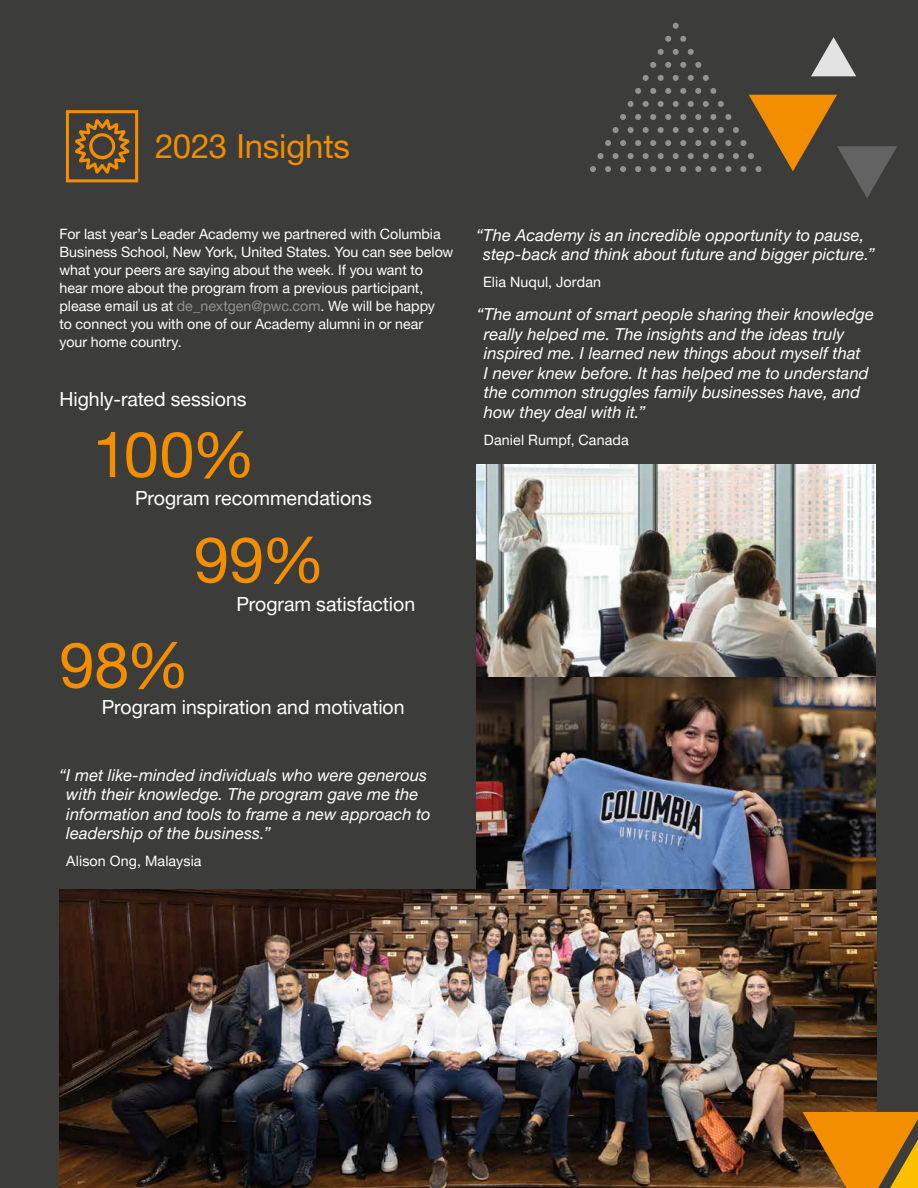
<style>
.page{position:relative;width:918px;height:1188px;background:#3c3c3b}
.page>*{position:absolute;margin:0;border:0;box-sizing:border-box;transform-origin:0 0}
.t1{font:63.6px "Helvetica Neue LT Pro";letter-spacing:-.005em;color:#f28e00}
.t2{font:33px "Helvetica Neue LT Pro";letter-spacing:-.005em;color:#f28e00}
.t3{font:19.5px "Helvetica Neue LT Pro";color:#fff}
.t4{font:italic 16.5px/19.5px "Helvetica Neue LT Pro";letter-spacing:.005em;color:#fff}
.t5{font:14.25px/18px "Helvetica Neue LT Pro";color:#fff}
.s1{color:#929292}
</style>
<div class="page">
<img style="left:476px;top:464px;width:399px;height:425px">
<img style="left:59px;top:889px;width:817px;height:299px">
<svg style="left:66px;top:110px;width:72px;height:72px"></svg>
<svg style="left:811px;top:37px;width:45px;height:39px"></svg>
<svg style="left:803px;top:1112px;width:115px;height:76px"></svg>
<svg style="left:680px;top:62px;width:6px;height:6px"></svg>
<svg style="left:665px;top:62px;width:6px;height:6px"></svg>
<svg style="left:650px;top:62px;width:6px;height:6px"></svg>
<svg style="left:695px;top:62px;width:6px;height:6px"></svg>
<svg style="left:658px;top:75px;width:6px;height:6px"></svg>
<svg style="left:643px;top:75px;width:6px;height:6px"></svg>
<svg style="left:703px;top:75px;width:6px;height:6px"></svg>
<svg style="left:673px;top:75px;width:6px;height:6px"></svg>
<svg style="left:688px;top:75px;width:6px;height:6px"></svg>
<svg style="left:673px;top:49px;width:6px;height:6px"></svg>
<svg style="left:658px;top:49px;width:6px;height:6px"></svg>
<svg style="left:688px;top:49px;width:6px;height:6px"></svg>
<svg style="left:665px;top:36px;width:6px;height:6px"></svg>
<svg style="left:680px;top:36px;width:6px;height:6px"></svg>
<svg style="left:673px;top:23px;width:6px;height:6px"></svg>
<svg style="left:590px;top:88px;width:307px;height:110px"></svg>
<h2 class="t2" style="left:155px;top:126px;width:196px">2023 Insights</h2>
<p class="t5" style="left:60px;top:225px;width:395px">For last year’s Leader Academy we partnered with Columbia Business School, New York, United States. You can see below what your peers are saying about the week. If you want to hear more about the program from a previous participant, please email us at <span class="s1">de_nextgen@pwc.com</span>. We will be happy<br>to connect you with one of our Academy alumni in or near your home country.</p>
<p class="t3" style="left:60px;top:387px;width:189px">Highly-rated sessions</p>
<h1 class="t1" style="left:93px;top:415px;width:164px">100%</h1>
<p class="t3" style="left:135px;top:486px;width:238px">Program recommendations</p>
<h1 class="t1" style="left:194px;top:521px;width:133px">99%</h1>
<h1 class="t1" style="left:59px;top:626px;width:132px">98%</h1>
<p class="t3" style="left:236px;top:592px;width:180px">Program satisfaction</p>
<p class="t3" style="left:102px;top:696px;width:304px">Program inspiration and motivation</p>
<p class="t4" style="left:66px;top:765px;width:366px;text-indent:-7px">“I met like-minded individuals who were generous with their knowledge. The program gave me the information and tools to frame a new approach to leadership of the business.”</p>
<p class="t5" style="left:66px;top:852px;width:137px">Alison Ong, Malaysia</p>
<p class="t4" style="left:483px;top:225px;width:393px;text-indent:-7px">“The Academy is an incredible opportunity to pause, step-back and think about future and bigger picture.”</p>
<p class="t5" style="left:483px;top:273px;width:119px">Elia Nuqul, Jordan</p>
<p class="t4" style="left:484px;top:304px;width:392px;text-indent:-7px">“The amount of smart people sharing their knowledge really helped me. The insights and the ideas truly inspired me. I learned new things about myself that<br>I never knew before. It has helped me to understand the common struggles family businesses have, and how they deal with it.”</p>
<p class="t5" style="left:484px;top:430px;width:146px">Daniel Rumpf, Canada</p>
</div>
